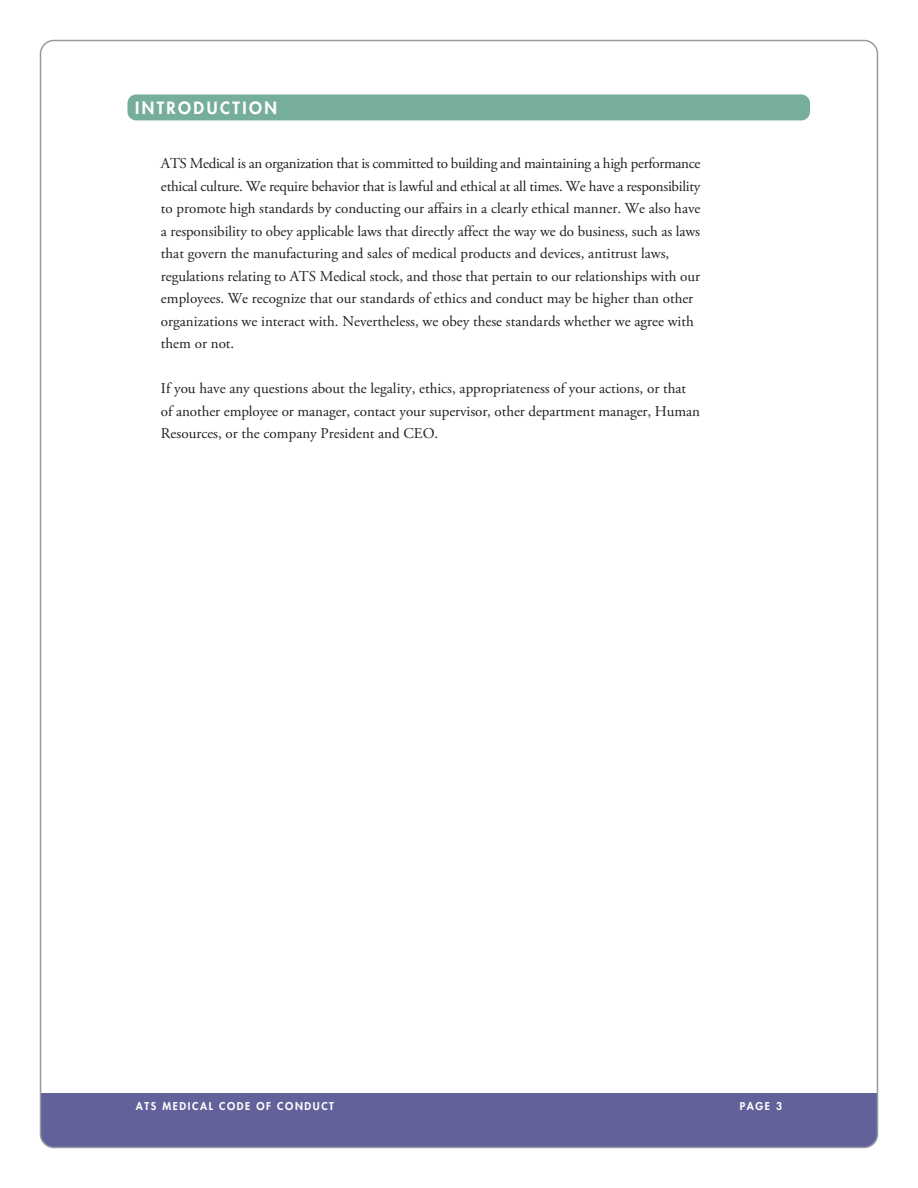
<style>
.page{position:relative;width:918px;height:1188px;background:#fff}
.page>*{position:absolute;margin:0;border:0;box-sizing:border-box;transform-origin:0 0}
.t1{font:800 16.5px "Futura Std";letter-spacing:.15em;color:#fff}
.t2{font:15px/22.5px "Adobe Garamond Pro";color:#231f20}
.t3{font:800 10.5px "Futura Std";letter-spacing:.15em;color:#fff}
</style>
<div class="page">
<div style="left:127px;top:95px;width:683px;height:25px;background:#76ae99;border-radius:9px"></div>
<div style="left:40px;top:1094px;width:838px;height:54px;background:#63619a"></div>
<p class="t1" style="left:135px;top:100px;width:144px">INTRODUCTION</p>
<p class="t2" style="left:161px;top:153px;width:541px">ATS Medical is an organization that is committed to building and maintaining a high performance ethical culture. We require behavior that is lawful and ethical at all times. We have a responsibility to promote high standards by conducting our affairs in a clearly ethical manner. We also have a responsibility to obey applicable laws that directly affect the way we do business, such as laws that govern the manufacturing and sales of medical products and devices, antitrust laws, regulations relating to ATS Medical stock, and those that pertain to our relationships with our employees. We recognize that our standards of ethics and conduct may be higher than other organizations we interact with. Nevertheless, we obey these standards whether we agree with them or not.</p>
<p class="t2" style="left:161px;top:378px;width:541px">If you have any questions about the legality, ethics, appropriateness of your actions, or that of another employee or manager, contact your supervisor, other department manager, Human<br>Resources, or the company President and CEO.</p>
<p class="t3" style="left:136px;top:1101px;width:200px">ATS MEDICAL CODE OF CONDUCT</p>
<p class="t3" style="left:740px;top:1101px;width:44px">PAGE 3</p>
</div>
